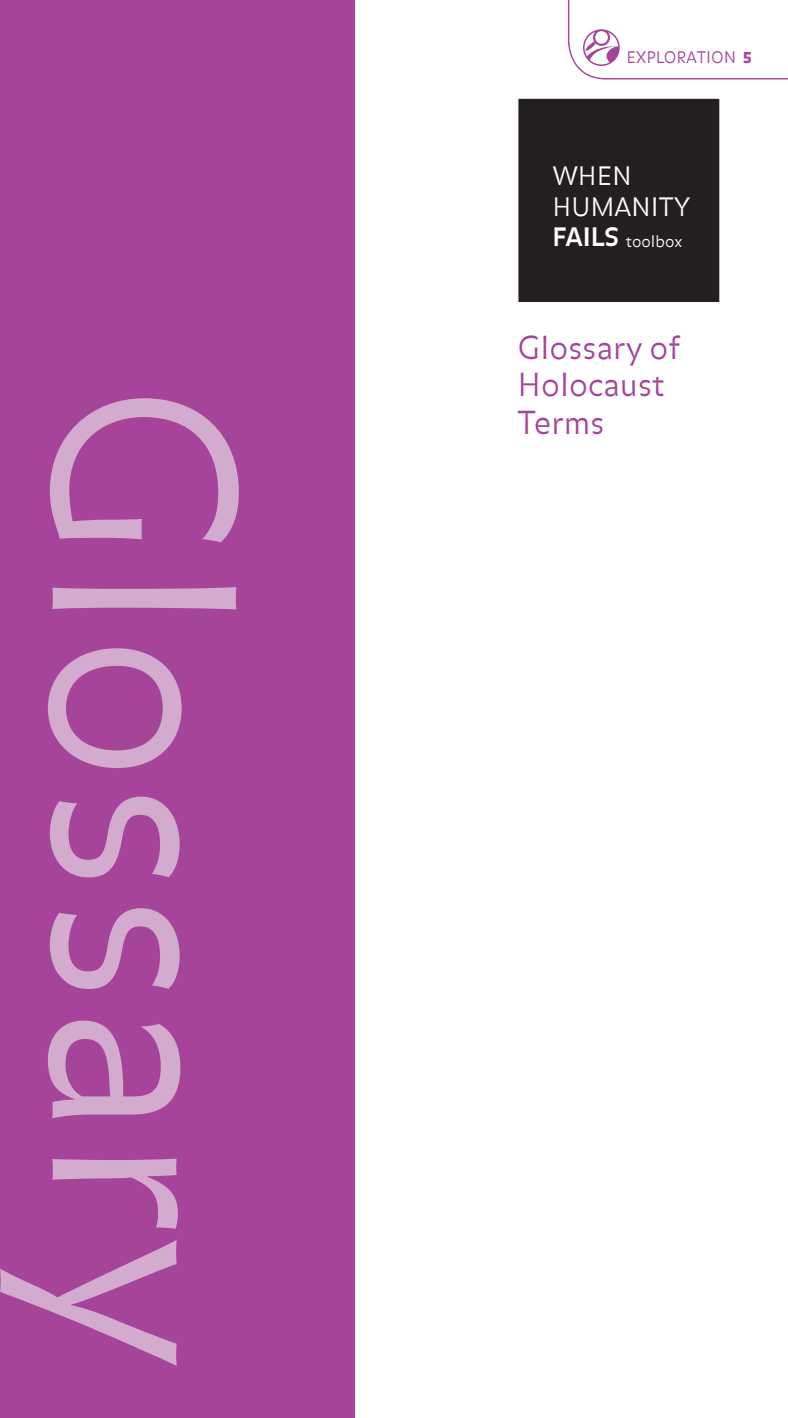
<style>
.page{position:relative;width:788px;height:1418px;background:#fff}
.page>*{position:absolute;margin:0;border:0;box-sizing:border-box;transform-origin:0 0}
.t1{font:300 248.5px "Balance";color:#d2abcf}
.t2{font:300 31.5px/37.8px "Balance";color:#a54499}
.t3{font:25.2px/30.3px "Balance Light Caps";color:#fff}
.t4{font:300 15.75px "Balance";color:#fff}
.t5{font:300 15.75px "Balance";color:#a54499}
.s1{font-weight:900}
.s2{font-family:"Balance Bold Caps";font-weight:400;font-size:25.2px}
</style>
<div class="page">
<div style="left:0;top:0;width:354px;height:1418px;background:#a54499"></div>
<div style="left:517px;top:98px;width:203px;height:205px;background:#231f20;border:1px solid #fff"></div>
<svg style="left:567px;top:0;width:221px;height:80px"></svg>
<h1 class="t1" style="left:284px;top:381px;width:990px;rotate:90deg">Glossary</h1>
<p class="t5" style="left:626px;top:48px;width:127px">EXPLORATION <span class="s1">5</span></p>
<p class="t3" style="left:552px;top:163px;width:140px">WHEN<br>HUMANITY</p>
<p class="t4" style="left:552px;top:232px;width:132px"><span class="s2">FAILS</span> toolbox</p>
<p class="t2" style="left:517px;top:330px;width:165px">Glossary of<br>Holocaust<br>Terms</p>
</div>
